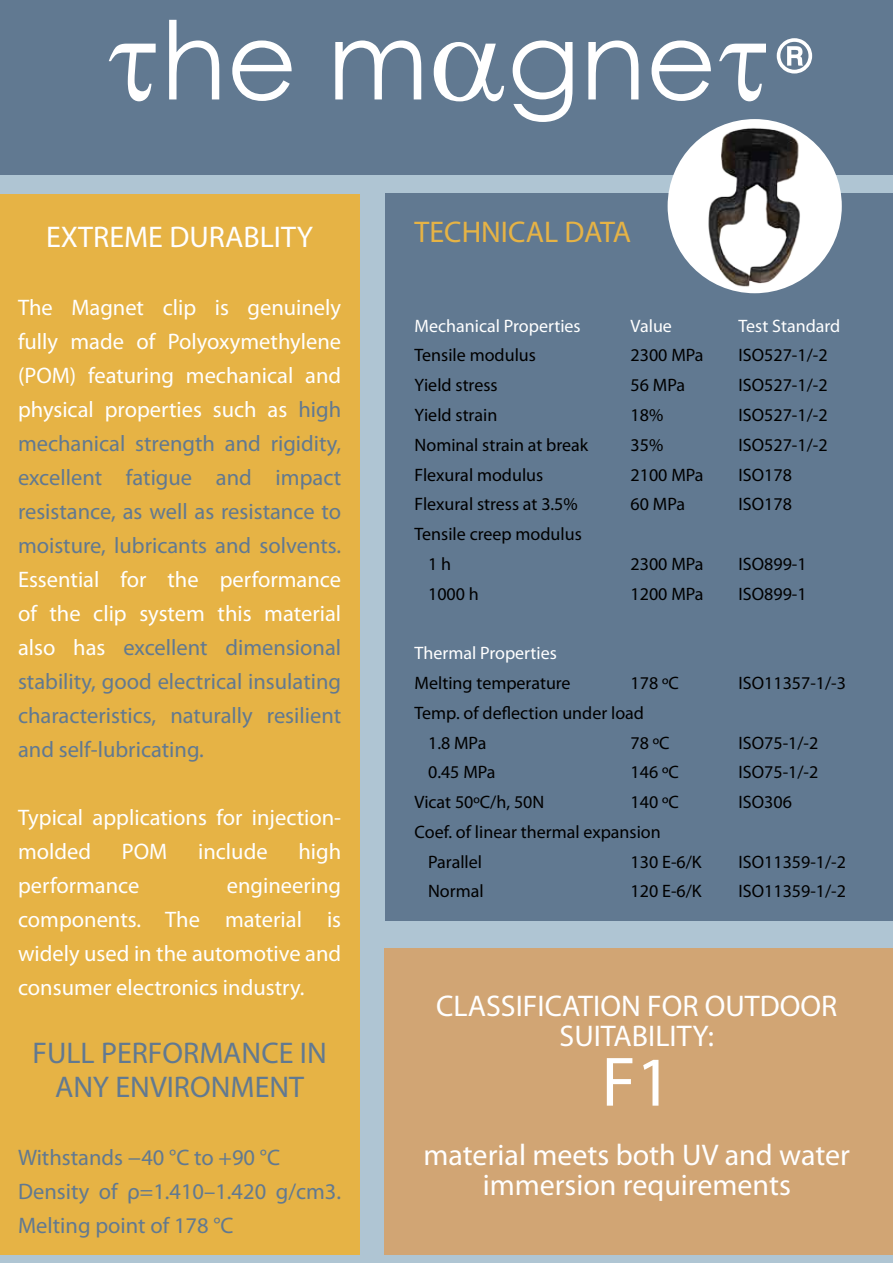
<style>
.page{position:relative;width:893px;height:1263px;background:#fff}
.page>*{position:absolute;margin:0;border:0;box-sizing:border-box;transform-origin:0 0}
.t1{font:70.5px "Myriad Pro";color:#fff}
.t2{font:30px/29.7px "Myriad Pro";color:#fff;text-align:center}
.t3{font:30px/34px "Myriad Pro";color:#617991;text-align:center}
.t4{font:30px "Myriad Pro";color:#e6b345}
.t5{font:22.5px/34px "Myriad Pro";color:#617991;text-align:justify}
.t6{font:22.5px/34px "Myriad Pro";color:#fff}
.t7{font:18px/29.7px "Myriad Pro";color:#000}
.t8{font:18px "Myriad Pro";color:#fff}
.s1{color:#fff}
</style>
<div class="page">
<div style="left:0;top:166px;width:893px;height:1097px;background:#afc5d3"></div>
<div style="left:0;top:0;width:893px;height:174px;background:#617991"></div>
<svg style="left:335px;top:41px;width:431px;height:81px"></svg>
<svg style="left:169px;top:20px;width:123px;height:81px"></svg>
<svg style="left:109px;top:44px;width:47px;height:57px"></svg>
<svg style="left:777px;top:38px;width:35px;height:36px"></svg>
<div style="left:0;top:194px;width:359px;height:1060px;background:#e6b345"></div>
<div style="left:385px;top:193px;width:508px;height:728px;background:#617991"></div>
<img style="left:668px;top:119px;width:174px;height:174px;border-radius:87px">
<div style="left:385px;top:948px;width:508px;height:306px;background:#d1a574"></div>
<h2 class="t2" style="left:46px;top:221px;width:268px">EXTREME DURABLITY</h2>
<p class="t5" style="left:18px;top:290px;width:325px"><span class="s1">The Magnet clip is genuinely fully made of Polyoxymethylene (POM) featuring mechanical and physical properties such as</span> high mechanical strength and rigidity, excellent fatigue and impact resistance, as well as resistance to moisture, lubricants and solvents.</p>
<p class="t5" style="left:18px;top:562px;width:325px"><span class="s1">Essential for the performance of the clip system this material also has</span> excellent dimensional stability, good electrical insulating characteristics, naturally resilient and self-lubricating.</p>
<p class="t6" style="left:18px;top:800px;width:325px">Typical applications for injection&shy;molded</p>
<p class="t6" style="left:122px;top:834px;width:47px">POM</p>
<p class="t6" style="left:198px;top:834px;width:71px">include</p>
<p class="t6" style="left:298px;top:834px;width:44px">high</p>
<p class="t6" style="left:18px;top:868px;width:123px">performance</p>
<p class="t6" style="left:18px;top:868px;width:325px;text-align:justify;text-indent:209px">engineering components. The material is widely used in the automotive and consumer electronics industry.</p>
<h2 class="t3" style="left:32px;top:1035px;width:296px">FULL PERFORMANCE IN<br>ANY ENVIRONMENT</h2>
<p class="t5" style="left:18px;top:1140px;width:325px;text-align:left">Withstands −40 °C to +90 °C<br>Density of ρ=1.410–1.420 g/cm3.<br>Melting point of 178 °C</p>
<h2 class="t4" style="left:415px;top:214px;width:218px">TECHNICAL DATA</h2>
<p class="t8" style="left:415px;top:315px;width:168px">Mechanical Properties</p>
<p class="t8" style="left:631px;top:315px;width:43px">Value</p>
<p class="t8" style="left:739px;top:315px;width:103px">Test Standard</p>
<p class="t7" style="left:415px;top:340px;width:123px">Tensile modulus</p>
<p class="t7" style="left:631px;top:340px;width:75px">2300 MPa</p>
<p class="t7" style="left:739px;top:340px;width:90px">ISO527-1/-2</p>
<p class="t7" style="left:415px;top:370px;width:85px">Yield stress</p>
<p class="t7" style="left:631px;top:370px;width:56px">56 MPa</p>
<p class="t7" style="left:739px;top:370px;width:90px">ISO527-1/-2</p>
<p class="t7" style="left:415px;top:400px;width:84px">Yield strain</p>
<p class="t7" style="left:631px;top:400px;width:34px">18%</p>
<p class="t7" style="left:739px;top:400px;width:90px">ISO527-1/-2</p>
<p class="t7" style="left:415px;top:430px;width:175px">Nominal strain at break</p>
<p class="t7" style="left:631px;top:430px;width:34px">35%</p>
<p class="t7" style="left:739px;top:430px;width:90px">ISO527-1/-2</p>
<p class="t7" style="left:415px;top:459px;width:130px">Flexural modulus</p>
<p class="t7" style="left:631px;top:459px;width:75px">2100 MPa</p>
<p class="t7" style="left:739px;top:459px;width:55px">ISO178</p>
<p class="t7" style="left:415px;top:489px;width:165px">Flexural stress at 3.5%</p>
<p class="t7" style="left:631px;top:489px;width:56px">60 MPa</p>
<p class="t7" style="left:739px;top:489px;width:55px">ISO178</p>
<p class="t7" style="left:428px;top:519px;width:155px;text-indent:-14px">Tensile creep modulus<br>1 h</p>
<p class="t7" style="left:631px;top:549px;width:75px">2300 MPa</p>
<p class="t7" style="left:739px;top:549px;width:70px">ISO899-1</p>
<p class="t7" style="left:428px;top:578px;width:52px">1000 h</p>
<p class="t7" style="left:631px;top:578px;width:75px">1200 MPa</p>
<p class="t7" style="left:739px;top:578px;width:70px">ISO899-1</p>
<p class="t8" style="left:415px;top:642px;width:144px">Thermal Properties</p>
<p class="t7" style="left:415px;top:668px;width:158px">Melting temperature</p>
<p class="t7" style="left:631px;top:668px;width:50px">178 ºC</p>
<p class="t7" style="left:739px;top:668px;width:109px">ISO11357-1/-3</p>
<p class="t7" style="left:428px;top:698px;width:217px;text-indent:-14px">Temp. of deflection under load<br>1.8 MPa</p>
<p class="t7" style="left:631px;top:727px;width:41px">78 ºC</p>
<p class="t7" style="left:739px;top:727px;width:81px">ISO75-1/-2</p>
<p class="t7" style="left:428px;top:757px;width:69px">0.45 MPa</p>
<p class="t7" style="left:631px;top:757px;width:50px">146 ºC</p>
<p class="t7" style="left:739px;top:757px;width:81px">ISO75-1/-2</p>
<p class="t7" style="left:415px;top:787px;width:131px">Vicat 50ºC/h, 50N</p>
<p class="t7" style="left:631px;top:787px;width:50px">140 ºC</p>
<p class="t7" style="left:739px;top:787px;width:55px">ISO306</p>
<p class="t7" style="left:415px;top:817px;width:248px">Coef. of linear thermal expansion<br>Parallel</p>
<p class="t7" style="left:631px;top:846px;width:73px">130 E-6/K</p>
<p class="t7" style="left:739px;top:846px;width:109px">ISO11359-1/-2</p>
<p class="t7" style="left:428px;top:876px;width:57px">Normal</p>
<p class="t7" style="left:631px;top:876px;width:73px">120 E-6/K</p>
<p class="t7" style="left:739px;top:876px;width:109px">ISO11359-1/-2</p>
<h2 class="t2" style="left:436px;top:991px;width:400px">CLASSIFICATION FOR OUTDOOR<br>SUITABILITY:</h2>
<h1 class="t1" style="left:601px;top:1038px;width:72px">F1</h1>
<h2 class="t2" style="left:423px;top:1140px;width:428px">material meets both UV and water immersion requirements</h2>
</div>
